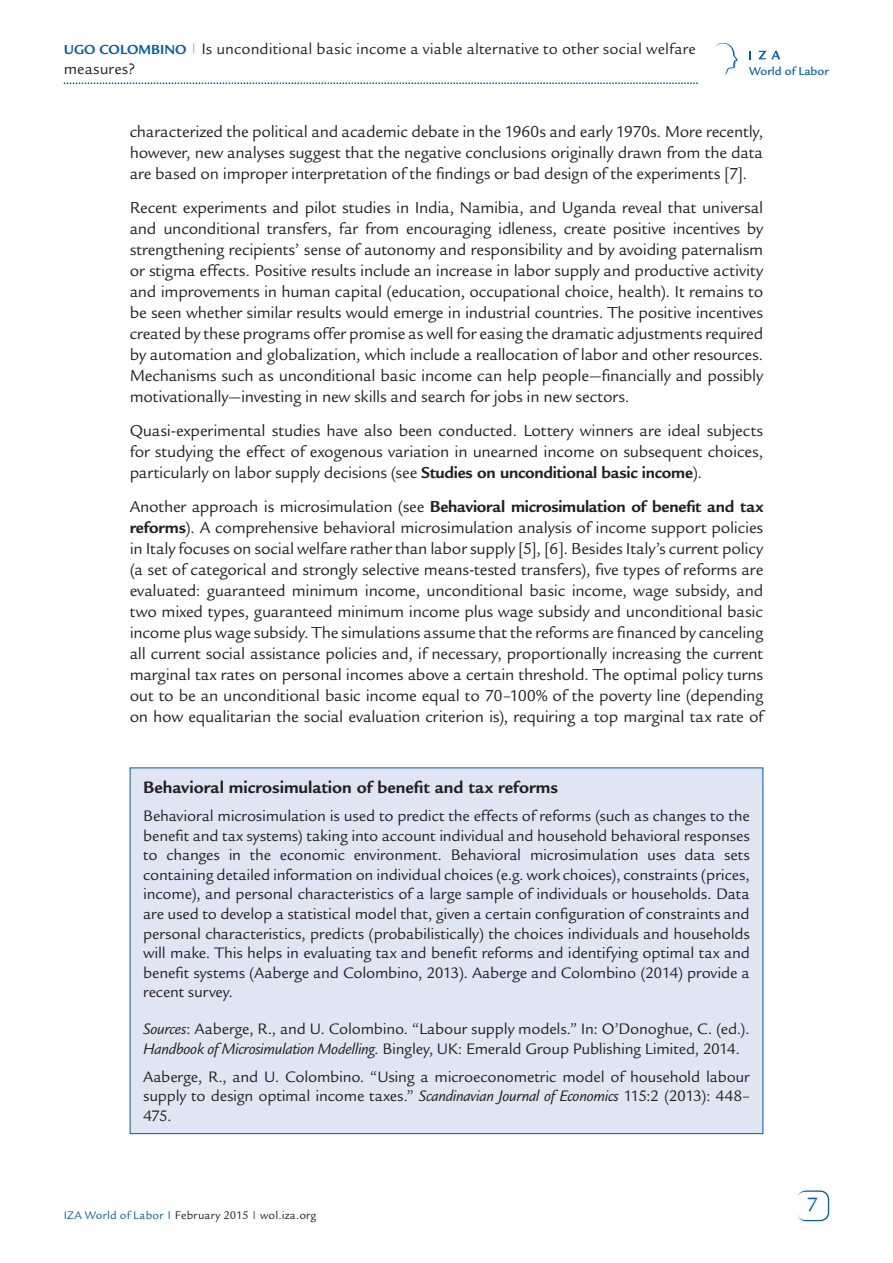
<style>
.page{position:relative;width:893px;height:1263px;background:#fff}
.page>*{position:absolute;margin:0;border:0;box-sizing:border-box;transform-origin:0 0}
.t1{font:21px "Legacy Sans Std";color:#015dab}
.t2{font:700 18px "Legacy Sans Std";letter-spacing:.005em;color:#231f20}
.t3{font:17.25px/21px "Legacy Sans Std";letter-spacing:-.015em;color:#231f20;text-align:justify}
.t4{font:16.5px/19.5px "Legacy Sans Std";letter-spacing:-.01em;color:#231f20}
.t5{font:12.45px "Legacy Sans Md ITCTT Medium";color:#015dab}
.t6{font:12px "Legacy Sans Std";letter-spacing:.02em;color:#231f20}
.s1{font-weight:700;font-size:14.25px;color:#015dab}
.s2{font-weight:700}
.s3{font-style:italic}
.s4{color:#015dab}
</style>
<div class="page">
<div style="left:797px;top:1190px;width:32px;height:31px;border:2px solid #015dab;border-radius:9px"></div>
<div style="left:797px;top:1192px;width:31px;height:28px;background:#fff;border-radius:9px"></div>
<svg style="left:64px;top:82px;width:634px;height:2px"></svg>
<svg style="left:749px;top:51px;width:2px;height:8px"></svg>
<svg style="left:759px;top:51px;width:21px;height:8px"></svg>
<svg style="left:715px;top:43px;width:23px;height:32px"></svg>
<div style="left:130px;top:768px;width:633px;height:366px;background:#e0e5f3"></div>
<p class="t4" style="left:64px;top:39px;width:633px"><span class="s1">Ugo Colombino</span> <sup>|</sup> Is unconditional basic income a viable alternative to other social welfare measures?</p>
<p class="t5" style="left:749px;top:64px;width:81px">World of Labor</p>
<p class="t3" style="left:130px;top:122px;width:635px">characterized the political and academic debate in the 1960s and early 1970s. More recently, however, new analyses suggest that the negative conclusions originally drawn from the data are based on improper interpretation of the findings or bad design of the experiments [7].</p>
<p class="t3" style="left:130px;top:197px;width:635px">Recent experiments and pilot studies in India, Namibia, and Uganda reveal that universal and unconditional transfers, far from encouraging idleness, create positive incentives by strengthening recipients’ sense of autonomy and responsibility and by avoiding paternalism or stigma effects. Positive results include an increase in labor supply and productive activity and improvements in human capital (education, occupational choice, health). It remains to be seen whether similar results would emerge in industrial countries. The positive incentives created by these programs offer promise as well for easing the dramatic adjustments required by automation and globalization, which include a reallocation of labor and other resources.<br>Mechanisms such as unconditional basic income can help people—financially and possibly motivationally—investing in new skills and search for jobs in new sectors.</p>
<p class="t3" style="left:130px;top:420px;width:635px">Quasi-experimental studies have also been conducted. Lottery winners are ideal subjects for studying the effect of exogenous variation in unearned income on subsequent choices, particularly on labor supply decisions (see <span class="s2">Studies on unconditional basic income</span>).</p>
<p class="t3" style="left:130px;top:496px;width:635px">Another approach is microsimulation (see <span class="s2">Behavioral microsimulation of benefit and tax reforms</span>). A comprehensive behavioral microsimulation analysis of income support policies in Italy focuses on social welfare rather than labor supply [5], [6]. Besides Italy’s current policy (a set of categorical and strongly selective means-tested transfers), five types of reforms are evaluated: guaranteed minimum income, unconditional basic income, wage subsidy, and two mixed types, guaranteed minimum income plus wage subsidy and unconditional basic income plus wage subsidy. The simulations assume that the reforms are financed by canceling all current social assistance policies and, if necessary, proportionally increasing the current marginal tax rates on personal incomes above a certain threshold. The optimal policy turns out to be an unconditional basic income equal to 70–100% of the poverty line (depending on how equalitarian the social evaluation criterion is), requiring a top marginal tax rate of</p>
<p class="t2" style="left:143px;top:777px;width:416px">Behavioral microsimulation of benefit and tax reforms</p>
<p class="t4" style="left:143px;top:807px;width:608px;text-align:justify">Behavioral microsimulation is used to predict the effects of reforms (such as changes to the benefit and tax systems) taking into account individual and household behavioral responses to changes in the economic environment. Behavioral microsimulation uses data sets containing detailed information on individual choices (e.g. work choices), constraints (prices, income), and personal characteristics of a large sample of individuals or households. Data are used to develop a statistical model that, given a certain configuration of constraints and personal characteristics, predicts (probabilistically) the choices individuals and households will make. This helps in evaluating tax and benefit reforms and identifying optimal tax and benefit systems (Aaberge and Colombino, 2013). Aaberge and Colombino (2014) provide a recent survey.</p>
<p class="t4" style="left:143px;top:1019px;width:608px"><span class="s3">Sources</span>: Aaberge, R., and U. Colombino. “Labour supply models.” In: O’Donoghue, C. (ed.).<br><span class="s3">Handbook of Microsimulation Modelling</span>. Bingley, UK: Emerald Group Publishing Limited, 2014.</p>
<p class="t4" style="left:143px;top:1067px;width:608px;text-align:justify">Aaberge, R., and U. Colombino. “Using a microeconometric model of household labour supply to design optimal income taxes.” <span class="s3">Scandinavian Journal of Economics</span> 115:2 (2013): 448– 475.</p>
<p class="t6" style="left:64px;top:1208px;width:254px"><span class="s4">IZA World of Labor</span> <sup>|</sup> February 2015 <sup>|</sup> wol.iza.org</p>
<p class="t1" style="left:807px;top:1192px;width:13px">7</p>
</div>
